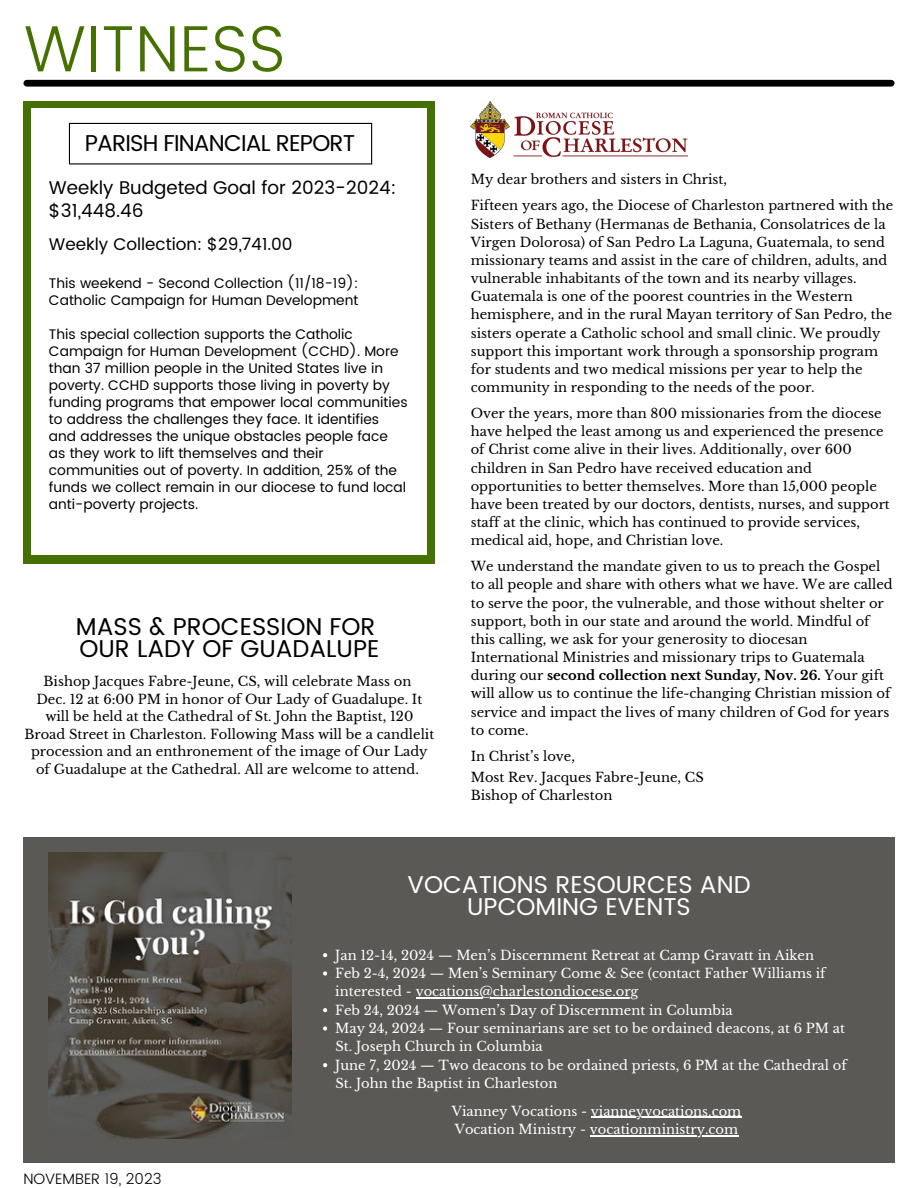
<style>
.page{position:relative;width:918px;height:1188px;background:#fff}
.page>*{position:absolute;margin:0;border:0;box-sizing:border-box;transform-origin:0 0}
.t1{font:300 65.4px "Poppins";color:#467102}
.t2{font:24.3px "Poppins";color:#000}
.t3{font:24.3px/22.5px "Poppins";color:#fff;text-align:center}
.t4{font:22.95px "Poppins";letter-spacing:-.035em;color:#000}
.t5{font:18.45px/22.6px "Poppins";color:#000}
.t6{font:16.95px "Poppins";color:#000}
.t7{font:300 15px "Poppins";color:#000}
.t8{font:13.95px/17px "Poppins";color:#000}
.t9{font:13.05px/18.1px "Libre Baskerville";color:#000}
.t10{font:13.05px/18.3px "Libre Baskerville";color:#fff}
.s1{font-weight:700}
</style>
<div class="page">
<div style="left:27px;top:80px;width:864px;height:7px;background:#000"></div>
<div style="left:23px;top:101px;width:412px;height:463px;background:#467102"></div>
<div style="left:31px;top:108px;width:396px;height:447px;background:#fff"></div>
<hr style="left:69px;top:123px;width:303px;height:1px;background:#000">
<hr style="left:69px;top:163px;width:302px;height:1px;background:#000">
<hr style="left:69px;top:124px;width:1px;height:39px;background:#000">
<hr style="left:371px;top:123px;width:1px;height:41px;background:#000">
<img style="left:471px;top:101px;width:217px;height:57px">
<div style="left:23px;top:837px;width:872px;height:326px;background:#5a5955"></div>
<img style="left:49px;top:853px;width:243px;height:285px">
<svg style="left:323px;top:953px;width:4px;height:4px"></svg>
<svg style="left:323px;top:971px;width:4px;height:5px"></svg>
<hr style="left:416px;top:997px;width:222px;height:2px;background:#fff">
<svg style="left:323px;top:1008px;width:4px;height:4px"></svg>
<svg style="left:323px;top:1026px;width:4px;height:5px"></svg>
<svg style="left:323px;top:1063px;width:4px;height:4px"></svg>
<hr style="left:591px;top:1117px;width:150px;height:1px;background:#fff">
<hr style="left:590px;top:1135px;width:148px;height:1px;background:#fff">
<p class="t1" style="left:23px;top:11px;width:264px">WITNESS</p>
<p class="t4" style="left:85px;top:130px;width:272px">PARISH FINANCIAL REPORT</p>
<p class="t5" style="left:49px;top:177px;width:349px">Weekly Budgeted Goal for 2023-2024: $31,448.46</p>
<p class="t6" style="left:49px;top:234px;width:245px">Weekly Collection: $29,741.00</p>
<p class="t8" style="left:49px;top:275px;width:311px">This weekend - Second Collection (11/18-19):<br>Catholic Campaign for Human Development</p>
<p class="t8" style="left:49px;top:326px;width:360px">This special collection supports the Catholic Campaign for Human Development (CCHD). More than 37 million people in the United States live in poverty. CCHD supports those living in poverty by funding programs that empower local communities to address the challenges they face. It identifies and addresses the unique obstacles people face as they work to lift themselves and their communities out of poverty. In addition, 25% of the funds we collect remain in our diocese to fund local anti-poverty projects.</p>
<p class="t2" style="left:76px;top:612px;width:301px">MASS &amp; PROCESSION FOR</p>
<p class="t2" style="left:79px;top:634px;width:301px">OUR LADY OF GUADALUPE</p>
<p class="t9" style="left:44px;top:673px;width:369px">Bishop Jacques Fabre-Jeune, CS, will celebrate Mass on</p>
<p class="t9" style="left:24px;top:690px;width:411px;line-height:17.4px;text-align:center">Dec. 12 at 6:00 PM in honor of Our Lady of Guadalupe. It will be held at the Cathedral of St. John the Baptist, 120<br>Broad Street in Charleston. Following Mass will be a candlelit procession and an enthronement of the image of Our Lady of Guadalupe at the Cathedral. All are welcome to attend.</p>
<p class="t9" style="left:471px;top:171px;width:258px">My dear brothers and sisters in Christ,</p>
<p class="t9" style="left:471px;top:197px;width:424px">Fifteen years ago, the Diocese of Charleston partnered with the Sisters of Bethany (Hermanas de Bethania, Consolatrices de la Virgen Dolorosa) of San Pedro La Laguna, Guatemala, to send missionary teams and assist in the care of children, adults, and vulnerable inhabitants of the town and its nearby villages.<br>Guatemala is one of the poorest countries in the Western hemisphere, and in the rural Mayan territory of San Pedro, the sisters operate a Catholic school and small clinic. We proudly support this important work through a sponsorship program for students and two medical missions per year to help the community in responding to the needs of the poor.</p>
<p class="t9" style="left:471px;top:404px;width:421px">Over the years, more than 800 missionaries from the diocese have helped the least among us and experienced the presence of Christ come alive in their lives. Additionally, over 600 children in San Pedro have received education and opportunities to better themselves. More than 15,000 people have been treated by our doctors, dentists, nurses, and support staff at the clinic, which has continued to provide services, medical aid, hope, and Christian love.</p>
<p class="t9" style="left:471px;top:558px;width:424px">We understand the mandate given to us to preach the Gospel to all people and share with others what we have. We are called to serve the poor, the vulnerable, and those without shelter or support, both in our state and around the world. Mindful of this calling, we ask for your generosity to diocesan International Ministries and missionary trips to Guatemala during our <span class="s1">second collection next Sunday, Nov. 26.</span> Your gift will allow us to continue the life-changing Christian mission of service and impact the lives of many children of God for years to come.</p>
<p class="t9" style="left:471px;top:747px;width:106px">In Christ’s love,</p>
<p class="t9" style="left:471px;top:769px;width:235px">Most Rev. Jacques Fabre-Jeune, CS</p>
<p class="t9" style="left:471px;top:787px;width:143px">Bishop of Charleston</p>
<p class="t3" style="left:408px;top:873px;width:344px">VOCATIONS RESOURCES AND<br>UPCOMING EVENTS</p>
<p class="t7" style="left:23px;top:1170px;width:140px">NOVEMBER 19, 2023</p>
<p class="t10" style="left:335px;top:946px;width:480px">Jan 12-14, 2024 — Men’s Discernment Retreat at Camp Gravatt in Aiken</p>
<p class="t10" style="left:335px;top:964px;width:492px">Feb 2-4, 2024 — Men’s Seminary Come &amp; See (contact Father Williams if interested - vocations@charlestondiocese.org</p>
<p class="t10" style="left:335px;top:1001px;width:399px">Feb 24, 2024 — Women’s Day of Discernment in Columbia</p>
<p class="t10" style="left:335px;top:1019px;width:511px">May 24, 2024 — Four seminarians are set to be ordained deacons, at 6 PM at</p>
<p class="t10" style="left:335px;top:1056px;width:513px">June 7, 2024 — Two deacons to be ordained priests, 6 PM at the Cathedral of</p>
<p class="t10" style="left:452px;top:1102px;width:291px">Vianney Vocations - vianneyvocations.com</p>
<p class="t10" style="left:455px;top:1120px;width:285px">Vocation Ministry - vocationministry.com</p>
<p class="t10" style="left:336px;top:1038px;width:209px">St. Joseph Church in Columbia</p>
<p class="t10" style="left:336px;top:1074px;width:223px">St. John the Baptist in Charleston</p>
</div>
